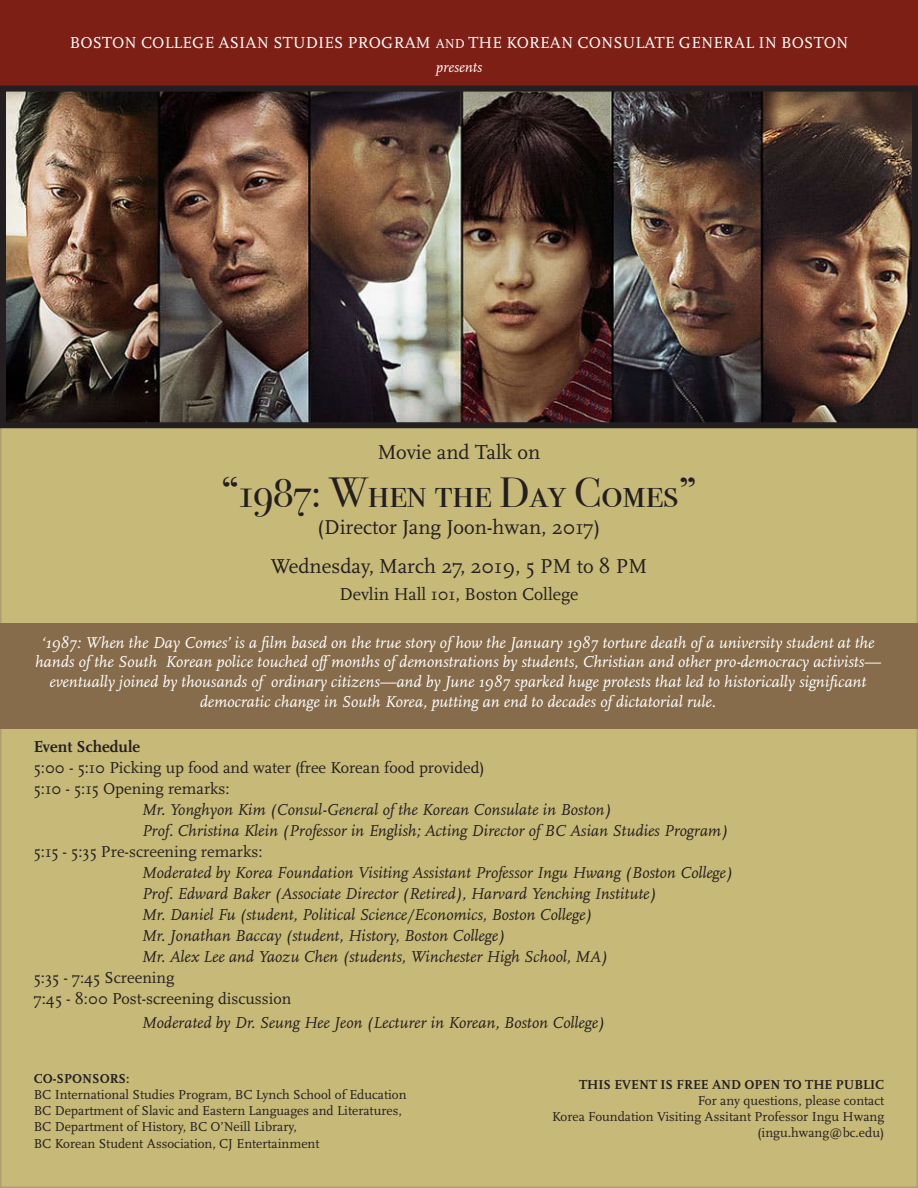
<style>
.page{position:relative;width:918px;height:1188px;background:#fff}
.page>*{position:absolute;margin:0;border:0;box-sizing:border-box;transform-origin:0 0}
.t1{font:42px "Bodoni Svty Two SCITCTT";color:#231f20}
.t2{font:21px "Scala OT";color:#231f20}
.t3{font:18px "Scala OT";color:#231f20}
.t4{font:italic 16.5px "Scala OT";color:#231f20}
.t5{font:italic 16.5px/19.8px "Scala OT";color:#fff;text-align:center}
.t6{font:16.5px "Scala OT";color:#231f20}
.t7{font:16.5px "Scala OT";letter-spacing:.01em;color:#fff}
.t8{font:700 16.5px "Scala";color:#231f20}
.t9{font:italic 15px "Scala OT";color:#fff}
.t10{font:13.5px "Scala";color:#231f20}
.t11{font:700 13.5px "Scala";color:#231f20}
.s1{font-size:13.5px}
</style>
<div class="page">
<div style="left:1px;top:413px;width:916px;height:774px;background:#c7b978"></div>
<div style="left:0;top:0;width:918px;height:311px;background:#7e1f16"></div>
<img style="left:7px;top:93px;width:904px;height:328px">
<div style="left:0;top:86px;width:918px;height:342px;border:6px solid #231f20"></div>
<div style="left:0;top:623px;width:918px;height:106px;background:#866c4b"></div>
<p class="t7" style="left:70px;top:34px;width:780px">BOSTON COLLEGE ASIAN STUDIES PROGRAM <span class="s1">AND</span> THE KOREAN CONSULATE GENERAL IN BOSTON</p>
<p class="t9" style="left:436px;top:59px;width:48px">presents</p>
<p class="t2" style="left:378px;top:441px;width:164px">Movie and Talk on</p>
<p class="t1" style="left:221px;top:468px;width:478px">“1987: When the Day Comes”</p>
<p class="t2" style="left:318px;top:516px;width:284px">(Director Jang Joon-hwan, 2017)</p>
<p class="t2" style="left:271px;top:555px;width:378px">Wednesday, March 27, 2019, 5 PM to 8 PM</p>
<p class="t3" style="left:339px;top:585px;width:241px">Devlin Hall 101, Boston College</p>
<p class="t5" style="left:35px;top:633px;width:847px">‘1987: When the Day Comes’ is a film based on the true story of how the January 1987 torture death of a university student at the hands of the South Korean police touched offmonths of demonstrations by students, Christian and other pro-democracy activists— eventually joined by thousands of ordinary citizens—and by June 1987 sparked huge protests that led to historically significant democratic change in South Korea, putting an end to decades of dictatorial rule.</p>
<p class="t8" style="left:34px;top:737px;width:108px">Event Schedule</p>
<p class="t6" style="left:34px;top:759px;width:452px">5:00 - 5:10 Picking up food and water (free Korean food provided)</p>
<p class="t6" style="left:34px;top:780px;width:197px">5:10 - 5:15 Opening remarks:</p>
<p class="t4" style="left:142px;top:801px;width:471px">Mr. Yonghyon Kim (Consul-General of the Korean Consulate in Boston)</p>
<p class="t4" style="left:142px;top:822px;width:588px">Prof. Christina Klein (Professor in English; Acting Director of BC Asian Studies Program)</p>
<p class="t6" style="left:34px;top:843px;width:230px">5:15 - 5:35 Pre-screening remarks:</p>
<p class="t4" style="left:142px;top:864px;width:592px">Moderated by Korea Foundation Visiting Assistant Professor Ingu Hwang (Boston College)</p>
<p class="t4" style="left:142px;top:885px;width:516px">Prof. Edward Baker (Associate Director (Retired), Harvard Yenching Institute)</p>
<p class="t4" style="left:142px;top:906px;width:452px">Mr. Daniel Fu (student, Political Science/Economics, Boston College)</p>
<p class="t4" style="left:142px;top:927px;width:365px">Mr. Jonathan Baccay (student, History, Boston College)</p>
<p class="t4" style="left:142px;top:948px;width:467px">Mr. Alex Lee and Yaozu Chen (students, Winchester High School, MA)</p>
<p class="t6" style="left:34px;top:969px;width:142px">5:35 - 7:45 Screening</p>
<p class="t6" style="left:34px;top:990px;width:259px">7:45 - 8:00 Post-screening discussion</p>
<p class="t4" style="left:142px;top:1014px;width:464px">Moderated by Dr. Seung Hee Jeon (Lecturer in Korean, Boston College)</p>
<p class="t11" style="left:34px;top:1071px;width:97px">CO-SPONSORS:</p>
<p class="t10" style="left:34px;top:1087px;width:374px">BC International Studies Program, BC Lynch School of Education</p>
<p class="t10" style="left:34px;top:1103px;width:370px">BC Department of Slavic and Eastern Languages and Literatures,</p>
<p class="t10" style="left:34px;top:1120px;width:265px">BC Department of History, BC O’Neill Library,</p>
<p class="t10" style="left:34px;top:1136px;width:287px">BC Korean Student Association, CJ Entertainment</p>
<p class="t11" style="left:579px;top:1077px;width:307px">THIS EVENT IS FREE AND OPEN TO THE PUBLIC</p>
<p class="t10" style="left:698px;top:1093px;width:188px">For any questions, please contact</p>
<p class="t10" style="left:552px;top:1109px;width:334px">Korea Foundation Visiting Assitant Professor Ingu Hwang</p>
<p class="t10" style="left:757px;top:1126px;width:128px">(ingu.hwang@bc.edu)</p>
</div>
